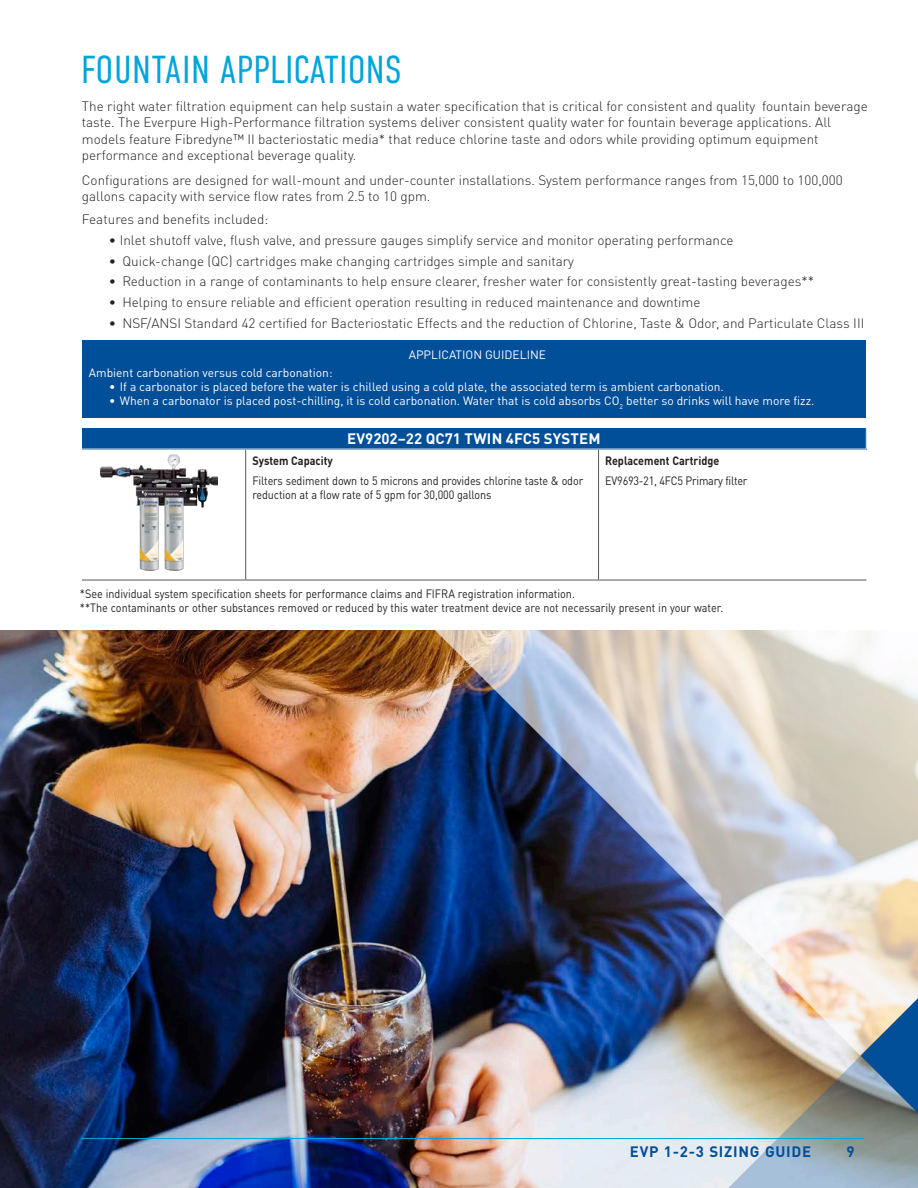
<style>
.page{position:relative;width:918px;height:1188px;background:#fff}
.page>*{position:absolute;margin:0;border:0;box-sizing:border-box;transform-origin:0 0}
.t1{font:300 39px "DIN Condensed";color:#00a5da}
.Chart_head{font:700 15px "DIN Pro";letter-spacing:.005em;color:#fff}
.t2{font:700 15px "DIN Pro";letter-spacing:.05em;color:#014e99}
.C_BodyCopy{font:300 13.5px/16.2px "DIN Pro";color:#231f20}
.C_BodyCopy-2{font:12px "DIN Pro";color:#fff}
.Footnotes{font:12px "DIN Pro";color:#231f20;scale:.9 1}
.table_text{font:12px/13.5px "DIN Pro";letter-spacing:-.01em;color:#231f20;scale:.9 1}
.table_text-2{font:700 12px "DIN Pro";color:#231f20;scale:.9 1}
</style>
<div class="page">
<img style="left:1px;top:631px;width:196px;height:557px">
<img style="left:197px;top:1056px;width:721px;height:132px">
<img style="left:197px;top:630px;width:721px;height:426px">
<svg style="left:861px;top:968px;width:57px;height:175px;background:#7d94a6"></svg>
<hr style="left:81px;top:1138px;width:783px;height:1px;background:#00a5da">
<div style="left:82px;top:340px;width:784px;height:78px;background:#014e99"></div>
<div style="left:82px;top:428px;width:784px;height:21px;background:#014e99"></div>
<hr style="left:245px;top:449px;width:1px;height:131px;background:#57585a">
<hr style="left:598px;top:449px;width:1px;height:131px;background:#57585a">
<svg style="left:866px;top:428px;width:1px;height:21px"></svg>
<hr style="left:82px;top:449px;width:164px;height:1px;background:#fff">
<hr style="left:246px;top:449px;width:353px;height:1px;background:#fff">
<hr style="left:82px;top:580px;width:164px;height:1px;background:#57585a">
<hr style="left:246px;top:580px;width:353px;height:1px;background:#57585a">
<hr style="left:599px;top:580px;width:267px;height:1px;background:#57585a">
<img style="left:101px;top:454px;width:117px;height:117px">
<p class="t1" style="left:81px;top:48px;width:322px">FOUNTAIN APPLICATIONS</p>
<p class="C_BodyCopy" style="left:82px;top:97px;width:787px">The right water filtration equipment can help sustain a water specification that is critical for consistent and quality fountain beverage taste. The Everpure High-Performance filtration systems deliver consistent quality water for fountain beverage applications. All models feature Fibredyne™ II bacteriostatic media* that reduce chlorine taste and odors while providing optimum equipment performance and exceptional beverage quality.</p>
<p class="C_BodyCopy" style="left:82px;top:171px;width:762px">Configurations are designed for wall-mount and under-counter installations. System performance ranges from 15,000 to 100,000 gallons capacity with service flow rates from 2.5 to 10 gpm.</p>
<p class="C_BodyCopy" style="left:82px;top:210px;width:188px">Features and benefits included:</p>
<p class="C_BodyCopy" style="left:109px;top:231px;width:626px">• Inlet shutoff valve, flush valve, and pressure gauges simplify service and monitor operating performance</p>
<p class="C_BodyCopy" style="left:109px;top:251px;width:467px">• Quick-change (QC) cartridges make changing cartridges simple and sanitary</p>
<p class="C_BodyCopy" style="left:109px;top:272px;width:707px">• Reduction in a range of contaminants to help ensure clearer, fresher water for consistently great-tasting beverages**</p>
<p class="C_BodyCopy" style="left:109px;top:293px;width:593px">• Helping to ensure reliable and efficient operation resulting in reduced maintenance and downtime</p>
<p class="C_BodyCopy" style="left:109px;top:314px;width:757px">• NSF/ANSI Standard 42 certified for Bacteriostatic Effects and the reduction of Chlorine, Taste &amp; Odor, and Particulate Class III</p>
<p class="C_BodyCopy-2" style="left:409px;top:345px;width:139px">APPLICATION GUIDELINE</p>
<p class="C_BodyCopy-2" style="left:89px;top:363px;width:245px">Ambient carbonation versus cold carbonation:</p>
<p class="C_BodyCopy-2" style="left:109px;top:377px;width:616px">• If a carbonator is placed before the water is chilled using a cold plate, the associated term is ambient carbonation.</p>
<p class="C_BodyCopy-2" style="left:109px;top:392px;width:707px">• When a carbonator is placed post-chilling, it is cold carbonation. Water that is cold absorbs CO<sub>2</sub> better so drinks will have more fizz.</p>
<p class="Chart_head" style="left:347px;top:426px;width:255px">EV9202–22 QC71 TWIN 4FC5 SYSTEM</p>
<p class="table_text-2" style="left:252px;top:451px;width:91px">System Capacity</p>
<p class="table_text" style="left:252px;top:473px;width:369px">Filters sediment down to 5 microns and provides chlorine taste &amp; odor reduction at a flow rate of 5 gpm for 30,000 gallons</p>
<p class="table_text-2" style="left:605px;top:451px;width:128px">Replacement Cartridge</p>
<p class="table_text" style="left:605px;top:473px;width:159px">EV9693-21, 4FC5 Primary filter</p>
<p class="Footnotes" style="left:80px;top:585px;width:552px">*See individual system specification sheets for performance claims and FIFRA registration information.</p>
<p class="Footnotes" style="left:80px;top:598px;width:716px">**The contaminants or other substances removed or reduced by this water treatment device are not necessarily present in your water.</p>
<p class="t2" style="left:630px;top:1139px;width:183px">EVP 1-2-3 SIZING GUIDE</p>
<p class="t2" style="left:846px;top:1139px;width:10px">9</p>
</div>
